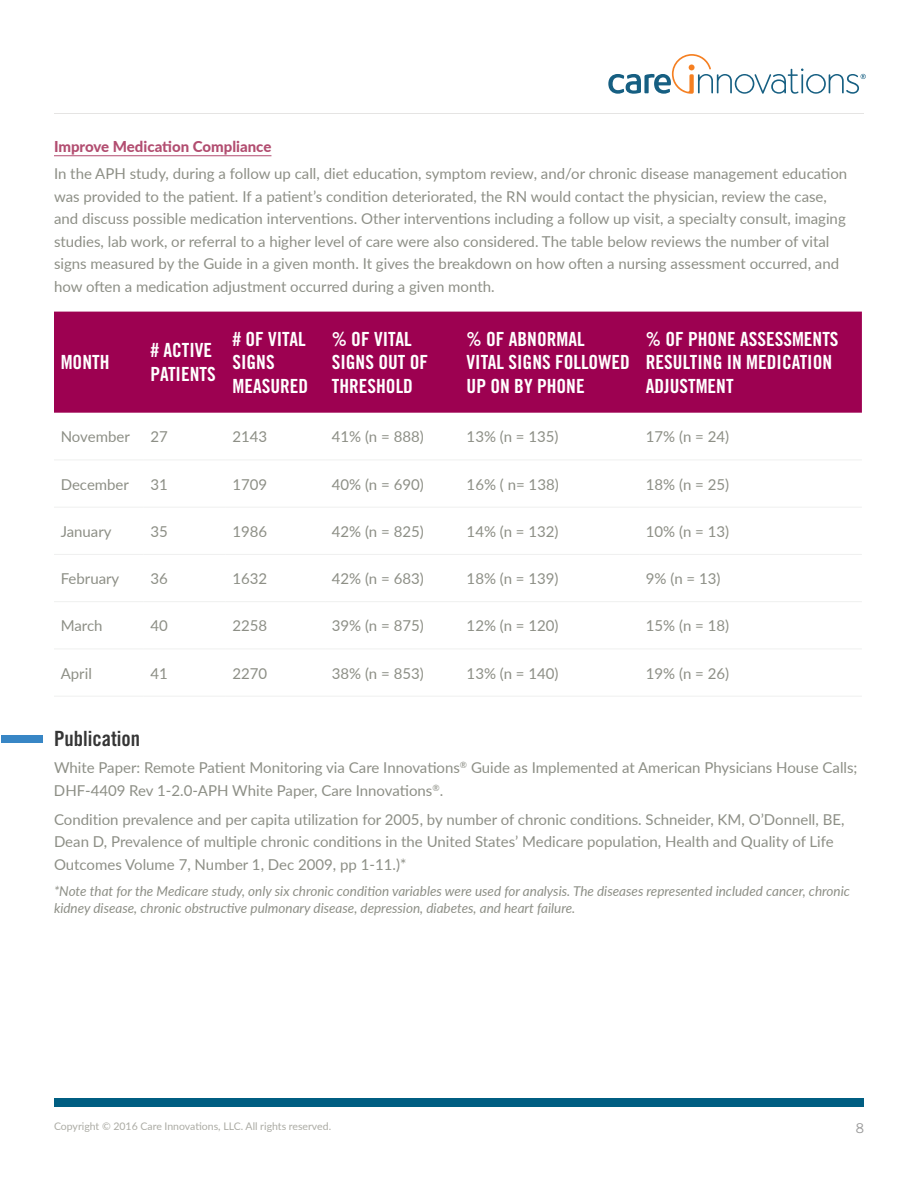
<style>
.page{position:relative;width:918px;height:1188px;background:#fff}
.page>*{position:absolute;margin:0;border:0;box-sizing:border-box;transform-origin:0 0}
.t1{font:21px "Trade Gothic LT Std Bd Cn 20";color:#353535}
.t2{font:19.5px/23.4px "Trade Gothic LT Std Bd Cn 20";color:#fff}
.t3{font:15px/22.5px "Lato";color:#8d8f86}
.t4{font:800 15px "Lato";color:#b24d70}
.t5{font:italic 13.5px/16.5px "Lato";color:#8d8f86}
.t6{font:13.5px "Trade Gothic LT Std";color:#9a9a9a}
.t7{font:10.5px "Lato";color:#ababa4}
</style>
<div class="page">
<hr style="left:54px;top:113px;width:810px;height:1px;background:#e5e4e3">
<svg style="left:608px;top:54px;width:258px;height:40px"></svg>
<div style="left:54px;top:1098px;width:810px;height:9px;background:#005e82"></div>
<div style="left:54px;top:312px;width:808px;height:101px;background:#9d0151"></div>
<hr style="left:54px;top:460px;width:90px;height:1px;background:#eff0ef">
<hr style="left:144px;top:460px;width:82px;height:1px;background:#eff0ef">
<hr style="left:226px;top:460px;width:99px;height:1px;background:#eff0ef">
<hr style="left:325px;top:460px;width:135px;height:1px;background:#eff0ef">
<hr style="left:460px;top:460px;width:179px;height:1px;background:#eff0ef">
<hr style="left:639px;top:460px;width:223px;height:1px;background:#eff0ef">
<hr style="left:54px;top:507px;width:90px;height:1px;background:#eff0ef">
<hr style="left:144px;top:507px;width:82px;height:1px;background:#eff0ef">
<hr style="left:226px;top:507px;width:99px;height:1px;background:#eff0ef">
<hr style="left:325px;top:507px;width:135px;height:1px;background:#eff0ef">
<hr style="left:460px;top:507px;width:179px;height:1px;background:#eff0ef">
<hr style="left:639px;top:507px;width:223px;height:1px;background:#eff0ef">
<hr style="left:54px;top:554px;width:90px;height:1px;background:#eff0ef">
<hr style="left:144px;top:554px;width:82px;height:1px;background:#eff0ef">
<hr style="left:226px;top:554px;width:99px;height:1px;background:#eff0ef">
<hr style="left:325px;top:554px;width:135px;height:1px;background:#eff0ef">
<hr style="left:460px;top:554px;width:179px;height:1px;background:#eff0ef">
<hr style="left:639px;top:554px;width:223px;height:1px;background:#eff0ef">
<hr style="left:54px;top:601px;width:90px;height:1px;background:#eff0ef">
<hr style="left:144px;top:601px;width:82px;height:1px;background:#eff0ef">
<hr style="left:226px;top:601px;width:99px;height:1px;background:#eff0ef">
<hr style="left:325px;top:601px;width:135px;height:1px;background:#eff0ef">
<hr style="left:460px;top:601px;width:179px;height:1px;background:#eff0ef">
<hr style="left:639px;top:601px;width:223px;height:1px;background:#eff0ef">
<hr style="left:54px;top:649px;width:90px;height:1px;background:#eff0ef">
<hr style="left:144px;top:649px;width:82px;height:1px;background:#eff0ef">
<hr style="left:226px;top:649px;width:99px;height:1px;background:#eff0ef">
<hr style="left:325px;top:649px;width:135px;height:1px;background:#eff0ef">
<hr style="left:460px;top:649px;width:179px;height:1px;background:#eff0ef">
<hr style="left:639px;top:649px;width:223px;height:1px;background:#eff0ef">
<hr style="left:54px;top:696px;width:90px;height:1px;background:#eff0ef">
<hr style="left:144px;top:696px;width:82px;height:1px;background:#eff0ef">
<hr style="left:226px;top:696px;width:99px;height:1px;background:#eff0ef">
<hr style="left:325px;top:696px;width:135px;height:1px;background:#eff0ef">
<hr style="left:460px;top:696px;width:179px;height:1px;background:#eff0ef">
<hr style="left:639px;top:696px;width:223px;height:1px;background:#eff0ef">
<div style="left:1px;top:735px;width:42px;height:8px;background:#3886c5"></div>
<hr style="left:54px;top:155px;width:217px;height:1px;background:#b24d70">
<p class="t4" style="left:54px;top:136px;width:219px">Improve Medication Compliance</p>
<p class="t3" style="left:54px;top:162px;width:795px">In the APH study, during a follow up call, diet education, symptom review, and/or chronic disease management education was provided to the patient. If a patient’s condition deteriorated, the RN would contact the physician, review the case, and discuss possible medication interventions. Other interventions including a follow up visit, a specialty consult, imaging studies, lab work, or referral to a higher level of care were also considered. The table below reviews the number of vital signs measured by the Guide in a given month. It gives the breakdown on how often a nursing assessment occurred, and how often a medication adjustment occurred during a given month.</p>
<h2 class="t2" style="left:61px;top:350px;width:50px">MONTH</h2>
<h2 class="t2" style="left:150px;top:339px;width:67px"># ACTIVE<br>PATIENTS</h2>
<h2 class="t2" style="left:232px;top:327px;width:77px"># OF VITAL<br>SIGNS<br>MEASURED</h2>
<h2 class="t2" style="left:332px;top:327px;width:98px">% OF VITAL<br>SIGNS OUT OF<br>THRESHOLD</h2>
<h2 class="t2" style="left:467px;top:327px;width:165px">% OF ABNORMAL<br>VITAL SIGNS FOLLOWED<br>UP ON BY PHONE</h2>
<h2 class="t2" style="left:646px;top:327px;width:194px">% OF PHONE ASSESSMENTS<br>RESULTING IN MEDICATION<br>ADJUSTMENT</h2>
<p class="t3" style="left:61px;top:425px;width:71px">November</p>
<p class="t3" style="left:150px;top:425px;width:19px">27</p>
<p class="t3" style="left:232px;top:425px;width:36px">2143</p>
<p class="t3" style="left:332px;top:425px;width:94px">41% (n = 888)</p>
<p class="t3" style="left:467px;top:425px;width:94px">13% (n = 135)</p>
<p class="t3" style="left:646px;top:425px;width:85px">17% (n = 24)</p>
<p class="t3" style="left:61px;top:472px;width:70px">December</p>
<p class="t3" style="left:150px;top:472px;width:19px">31</p>
<p class="t3" style="left:232px;top:472px;width:36px">1709</p>
<p class="t3" style="left:332px;top:472px;width:94px">40% (n = 690)</p>
<p class="t3" style="left:467px;top:472px;width:94px">16% ( n= 138)</p>
<p class="t3" style="left:646px;top:472px;width:85px">18% (n = 25)</p>
<p class="t3" style="left:61px;top:520px;width:52px">January</p>
<p class="t3" style="left:150px;top:520px;width:19px">35</p>
<p class="t3" style="left:232px;top:520px;width:36px">1986</p>
<p class="t3" style="left:332px;top:520px;width:94px">42% (n = 825)</p>
<p class="t3" style="left:467px;top:520px;width:94px">14% (n = 132)</p>
<p class="t3" style="left:646px;top:520px;width:85px">10% (n = 13)</p>
<p class="t3" style="left:61px;top:567px;width:60px">February</p>
<p class="t3" style="left:150px;top:567px;width:19px">36</p>
<p class="t3" style="left:232px;top:567px;width:36px">1632</p>
<p class="t3" style="left:332px;top:567px;width:94px">42% (n = 683)</p>
<p class="t3" style="left:467px;top:567px;width:94px">18% (n = 139)</p>
<p class="t3" style="left:646px;top:567px;width:76px">9% (n = 13)</p>
<p class="t3" style="left:61px;top:614px;width:43px">March</p>
<p class="t3" style="left:150px;top:614px;width:19px">40</p>
<p class="t3" style="left:232px;top:614px;width:36px">2258</p>
<p class="t3" style="left:332px;top:614px;width:94px">39% (n = 875)</p>
<p class="t3" style="left:467px;top:614px;width:94px">12% (n = 120)</p>
<p class="t3" style="left:646px;top:614px;width:85px">15% (n = 18)</p>
<p class="t3" style="left:61px;top:661px;width:33px">April</p>
<p class="t3" style="left:150px;top:661px;width:19px">41</p>
<p class="t3" style="left:232px;top:661px;width:36px">2270</p>
<p class="t3" style="left:332px;top:661px;width:94px">38% (n = 853)</p>
<p class="t3" style="left:467px;top:661px;width:94px">13% (n = 140)</p>
<p class="t3" style="left:646px;top:661px;width:85px">19% (n = 26)</p>
<h1 class="t1" style="left:54px;top:726px;width:88px">Publication</h1>
<p class="t3" style="left:54px;top:756px;width:805px">White Paper: Remote Patient Monitoring via Care Innovations<sup>®</sup> Guide as Implemented at American Physicians House Calls;<br>DHF-4409 Rev 1-2.0-APH White Paper, Care Innovations<sup>®</sup>.</p>
<p class="t3" style="left:54px;top:807px;width:792px">Condition prevalence and per capita utilization for 2005, by number of chronic conditions. Schneider, KM, O’Donnell, BE,<br>Dean D, Prevalence of multiple chronic conditions in the United States’ Medicare population, Health and Quality of Life<br>Outcomes Volume 7, Number 1, Dec 2009, pp 1-11.)*</p>
<p class="t5" style="left:54px;top:882px;width:797px">*Note that for the Medicare study, only six chronic condition variables were used for analysis. The diseases represented included cancer, chronic kidney disease, chronic obstructive pulmonary disease, depression, diabetes, and heart failure.</p>
<p class="t7" style="left:54px;top:1119px;width:279px">Copyright © 2016 Care Innovations, LLC. All rights reserved.</p>
<p class="t6" style="left:856px;top:1120px;width:10px">8</p>
</div>
